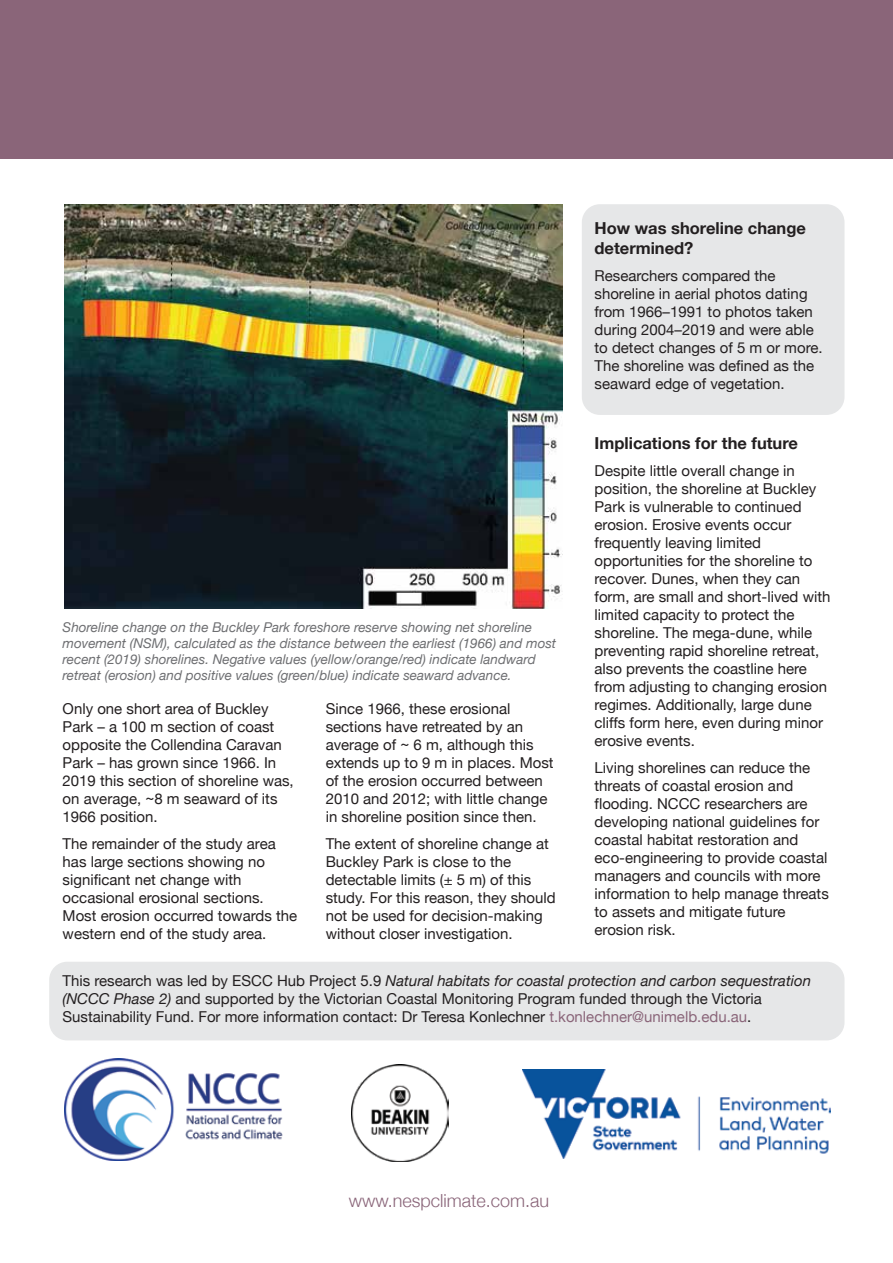
<style>
.page{position:relative;width:893px;height:1263px;background:#fff}
.page>*{position:absolute;margin:0;border:0;box-sizing:border-box;transform-origin:0 0}
.t1{font:300 18px "Helvetica Neue";color:#8a6579}
.t2{font:700 16.5px/19.8px "Helvetica Neue";color:#231f20}
.t3{font:15px/18px "Helvetica Neue";color:#231f20}
.t4{font:italic 13.5px/16.2px "Helvetica Neue";color:#6d6e71}
.s1{font-style:italic}
.s2{color:#8a6579}
</style>
<div class="page">
<div style="left:582px;top:204px;width:262px;height:211px;background:#e6e7e8;border-radius:18px"></div>
<div style="left:49px;top:962px;width:795px;height:78px;background:#e6e7e8;border-radius:18px"></div>
<img style="left:64px;top:204px;width:499px;height:405px">
<img style="left:352px;top:1065px;width:96px;height:96px">
<img style="left:523px;top:1070px;width:307px;height:89px">
<img style="left:65px;top:1058px;width:218px;height:103px">
<div style="left:0;top:0;width:893px;height:159px;background:#8a6579"></div>
<p class="t4" style="left:63px;top:619px;width:495px">Shoreline change on the Buckley Park foreshore reserve showing net shoreline movement (NSM), calculated as the distance between the earliest (1966) and most recent (2019) shorelines. Negative values (yellow/orange/red) indicate landward retreat (erosion) and positive values (green/blue) indicate seaward advance.</p>
<p class="t3" style="left:63px;top:700px;width:233px">Only one short area of Buckley<br>Park – a 100 m section of coast opposite the Collendina Caravan<br>Park – has grown since 1966. In<br>2019 this section of shoreline was, on average, ~8 m seaward of its<br>1966 position.</p>
<p class="t3" style="left:63px;top:835px;width:236px">The remainder of the study area has large sections showing no significant net change with occasional erosional sections.<br>Most erosion occurred towards the western end of the study area.</p>
<p class="t3" style="left:326px;top:700px;width:229px">Since 1966, these erosional sections have retreated by an average of ~ 6 m, although this extends up to 9 m in places. Most of the erosion occurred between<br>2010 and 2012; with little change in shoreline position since then.</p>
<p class="t3" style="left:326px;top:835px;width:232px">The extent of shoreline change at<br>Buckley Park is close to the detectable limits (± 5 m) of this study. For this reason, they should not be used for decision-making without closer investigation.</p>
<p class="t2" style="left:594px;top:219px;width:213px">How was shoreline change determined?</p>
<p class="t3" style="left:594px;top:268px;width:230px">Researchers compared the shoreline in aerial photos dating from 1966–1991 to photos taken during 2004–2019 and were able to detect changes of 5 m or more.<br>The shoreline was defined as the seaward edge of vegetation.</p>
<p class="t2" style="left:595px;top:434px;width:205px">Implications for the future</p>
<p class="t3" style="left:595px;top:463px;width:237px">Despite little overall change in position, the shoreline at Buckley<br>Park is vulnerable to continued erosion. Erosive events occur frequently leaving limited opportunities for the shoreline to recover. Dunes, when they can form, are small and short-lived with limited capacity to protect the shoreline. The mega-dune, while preventing rapid shoreline retreat, also prevents the coastline here from adjusting to changing erosion regimes. Additionally, large dune cliffs form here, even during minor erosive events.</p>
<p class="t3" style="left:595px;top:760px;width:236px">Living shorelines can reduce the threats of coastal erosion and flooding. NCCC researchers are developing national guidelines for coastal habitat restoration and eco-engineering to provide coastal managers and councils with more information to help manage threats to assets and mitigate future erosion risk.</p>
<p class="t3" style="left:63px;top:973px;width:750px">This research was led by ESCC Hub Project 5.9 <span class="s1">Natural habitats for coastal protection and carbon sequestration (NCCC Phase 2)</span> and supported by the Victorian Coastal Monitoring Program funded through the Victoria<br>Sustainability Fund. For more information contact: Dr Teresa Konlechner <span class="s2">t.konlechner@unimelb.edu.au</span>.</p>
<p class="t1" style="left:349px;top:1186px;width:202px">www.nespclimate.com.au</p>
</div>
